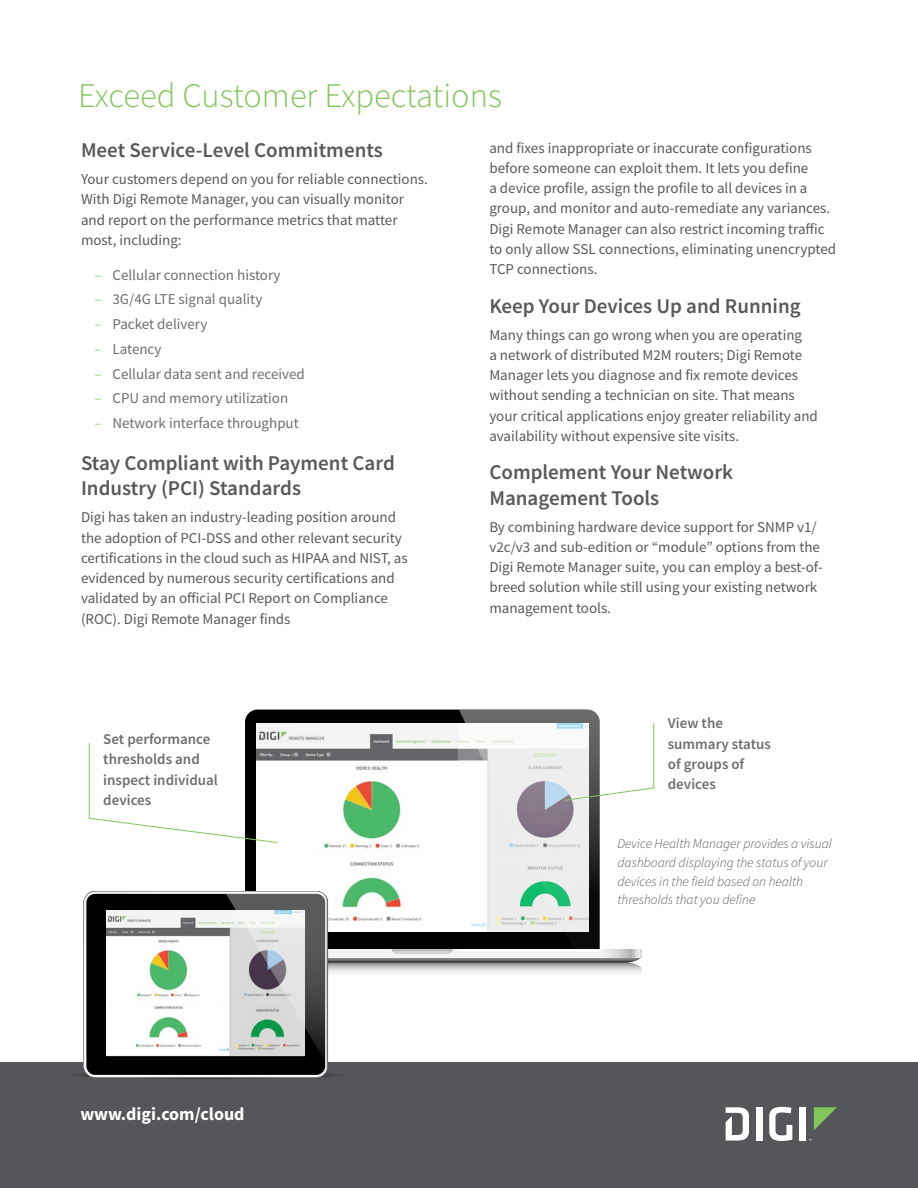
<style>
.page{position:relative;width:918px;height:1188px;background:#fff}
.page>*{position:absolute;margin:0;border:0;box-sizing:border-box;transform-origin:0 0}
.inside_page_Subhead{font:300 34.5px "Source Sans Pro";color:#82c55b}
.Page_2_headline{font:600 21px/25.2px "Source Sans Pro";color:#58595b}
.t1{font:700 18px "Source Sans Pro";color:#fff}
.Body_Copy{font:15px/20.2px "Source Sans Pro";color:#58595b}
.Bullets_2{font:15px "Source Sans Pro";color:#6d6e71}
.Subhead{font:600 15px/20.2px "Source Sans Pro";color:#6d6e71}
.Body_Copy_copy{font:italic 300 13.5px/18.8px "Source Sans Pro";color:#58595b}
.s1{color:#a7d38b}
</style>
<div class="page">
<div style="left:0;top:1062px;width:918px;height:126px;background:#55565a"></div>
<div style="left:756px;top:1107px;width:6px;height:34px;background:#fff"></div>
<svg style="left:769px;top:1107px;width:23px;height:34px"></svg>
<div style="left:799px;top:1107px;width:7px;height:34px;background:#fff"></div>
<svg style="left:814px;top:1107px;width:23px;height:23px"></svg>
<svg style="left:726px;top:1107px;width:23px;height:34px"></svg>
<svg style="left:74px;top:710px;width:581px;height:368px"></svg>
<p class="inside_page_Subhead" style="left:78px;top:74px;width:426px">Exceed Customer Expectations</p>
<p class="Page_2_headline" style="left:81px;top:137px;width:303px">Meet Service-Level Commitments</p>
<p class="Body_Copy" style="left:81px;top:169px;width:348px">Your customers depend on you for reliable connections.<br>With Digi Remote Manager, you can visually monitor and report on the performance metrics that matter most, including:</p>
<p class="Bullets_2" style="left:94px;top:265px;width:188px"><span class="s1">–</span> Cellular connection history</p>
<p class="Bullets_2" style="left:94px;top:290px;width:169px"><span class="s1">–</span> 3G/4G LTE signal quality</p>
<p class="Bullets_2" style="left:94px;top:315px;width:115px"><span class="s1">–</span> Packet delivery</p>
<p class="Bullets_2" style="left:94px;top:339px;width:69px"><span class="s1">–</span> Latency</p>
<p class="Bullets_2" style="left:94px;top:364px;width:212px"><span class="s1">–</span> Cellular data sent and received</p>
<p class="Bullets_2" style="left:94px;top:389px;width:195px"><span class="s1">–</span> CPU and memory utilization</p>
<p class="Bullets_2" style="left:94px;top:414px;width:206px"><span class="s1">–</span> Network interface throughput</p>
<p class="Page_2_headline" style="left:81px;top:450px;width:315px">Stay Compliant with Payment Card<br>Industry (PCI) Standards</p>
<p class="Body_Copy" style="left:81px;top:507px;width:328px">Digi has taken an industry-leading position around the adoption of PCI-DSS and other relevant security certifications in the cloud such as HIPAA and NIST, as evidenced by numerous security certifications and validated by an official PCI Report on Compliance (ROC). Digi Remote Manager finds</p>
<p class="Subhead" style="left:103px;top:729px;width:116px">Set performance thresholds and inspect individual devices</p>
<p class="Body_Copy" style="left:489px;top:138px;width:348px">and fixes inappropriate or inaccurate configurations before someone can exploit them. It lets you define<br>a device profile, assign the profile to all devices in a group, and monitor and auto-remediate any variances.<br>Digi Remote Manager can also restrict incoming traffic to only allow SSL connections, eliminating unencrypted TCP connections.</p>
<p class="Page_2_headline" style="left:489px;top:293px;width:313px">Keep Your Devices Up and Running</p>
<p class="Body_Copy" style="left:489px;top:324px;width:330px">Many things can go wrong when you are operating<br>a network of distributed M2M routers; Digi Remote Manager lets you diagnose and fix remote devices without sending a technician on site. That means your critical applications enjoy greater reliability and availability without expensive site visits.</p>
<p class="Page_2_headline" style="left:489px;top:460px;width:245px">Complement Your Network<br>Management Tools</p>
<p class="Body_Copy" style="left:489px;top:516px;width:335px">By combining hardware device support for SNMP v1/ v2c/v3 and sub-edition or “module” options from the Digi Remote Manager suite, you can employ a best-of&shy;breed solution while still using your existing network management tools.</p>
<p class="Subhead" style="left:668px;top:713px;width:105px">View the summary status of groups of devices</p>
<p class="Body_Copy_copy" style="left:618px;top:834px;width:216px">Device Health Manager provides a visual dashboard displaying the status of your devices in the field based on health thresholds that you define</p>
<p class="t1" style="left:80px;top:1103px;width:166px">www.digi.com/cloud</p>
</div>
